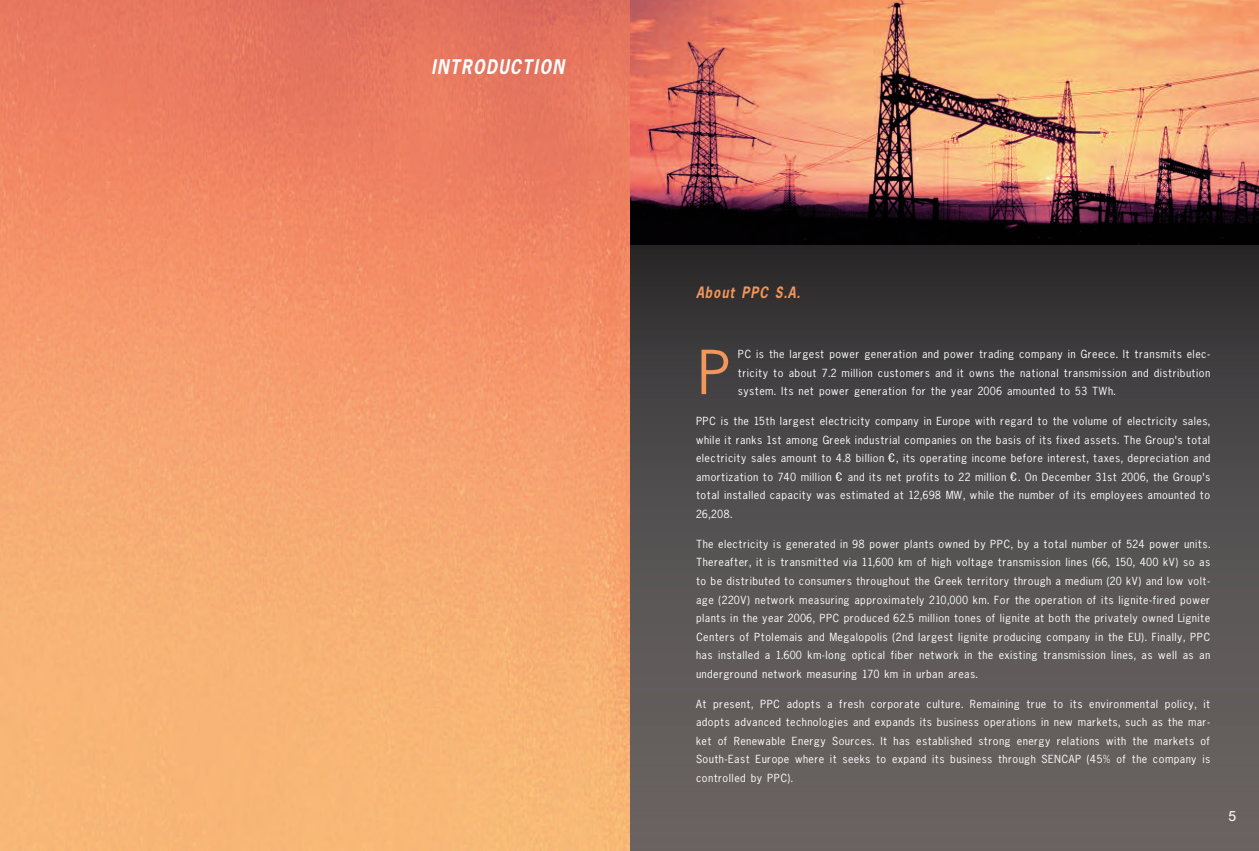
<style>
.page{position:relative;width:1259px;height:851px;background:#fff}
.page>*{position:absolute;margin:0;border:0;box-sizing:border-box;transform-origin:0 0}
.t1{font:65px "UB News Letter";color:#f2965b}
.t2{font:italic 21.6px "UB News Letter Bold";letter-spacing:.055em;color:#fff;scale:.83 1}
.t3{font:italic 16.8px "UB News Letter Bold";letter-spacing:.055em;color:#f2965b;scale:.83 1}
.t4{font:14px "Arial";color:#fff}
.t5{font:12px/18.6px "UB News Letter";letter-spacing:.045em;color:#fff;text-align:justify}
.s1{font-family:"Microsoft Sans Serif"}
</style>
<div class="page">
<img style="left:0;top:0;width:631px;height:850px">
<div style="left:630px;top:223px;width:629px;height:627px;background:linear-gradient(to bottom,#302f31,#716b69)"></div>
<img style="left:631px;top:0;width:628px;height:245px">
<h2 class="t2" style="left:430px;top:55px;width:162px">INTRODUCTION</h2>
<h3 class="t3" style="left:695px;top:283px;width:127px">About PPC S.A.</h3>
<h1 class="t1" style="left:695px;top:341px;width:34px">P</h1>
<p class="t5" style="left:737px;top:345px;width:474px">PC is the largest power generation and power trading company in Greece. It transmits elec&shy;tricity to about 7.2 million customers and it owns the national transmission and distribution system. Its net power generation for the year 2006 amounted to 53 TWh.</p>
<p class="t5" style="left:695px;top:412px;width:515px">PPC is the 15th largest electricity company in Europe with regard to the volume of electricity sales, while it ranks 1st among Greek industrial companies on the basis of its fixed assets. The Group's total electricity sales amount to 4.8 billion <span class="s1">€</span>, its operating income before interest, taxes, depreciation and amortization to 740 million <span class="s1">€</span> and its net profits to 22 million <span class="s1">€</span>. On December 31st 2006, the Group's total installed capacity was estimated at 12,698 MW, while the number of its employees amounted to 26,208.</p>
<p class="t5" style="left:695px;top:535px;width:515px">The electricity is generated in 98 power plants owned by PPC, by a total number of 524 power units.<br>Thereafter, it is transmitted via 11,600 km of high voltage transmission lines (66, 150, 400 kV) so as to be distributed to consumers throughout the Greek territory through a medium (20 kV) and low volt&shy;age (220V) network measuring approximately 210,000 km. For the operation of its lignite-fired power plants in the year 2006, PPC produced 62.5 million tones of lignite at both the privately owned Lignite Centers of Ptolemais and Megalopolis (2nd largest lignite producing company in the EU). Finally, PPC has installed a 1.600 km-long optical fiber network in the existing transmission lines, as well as an underground network measuring 170 km in urban areas.</p>
<p class="t5" style="left:695px;top:694px;width:515px">At present, PPC adopts a fresh corporate culture. Remaining true to its environmental policy, it adopts advanced technologies and expands its business operations in new markets, such as the mar&shy;ket of Renewable Energy Sources. It has established strong energy relations with the markets of South-East Europe where it seeks to expand its business through SENCAP (45% of the company is controlled by PPC).</p>
<p class="t4" style="left:1228px;top:807px;width:9px">5</p>
</div>
